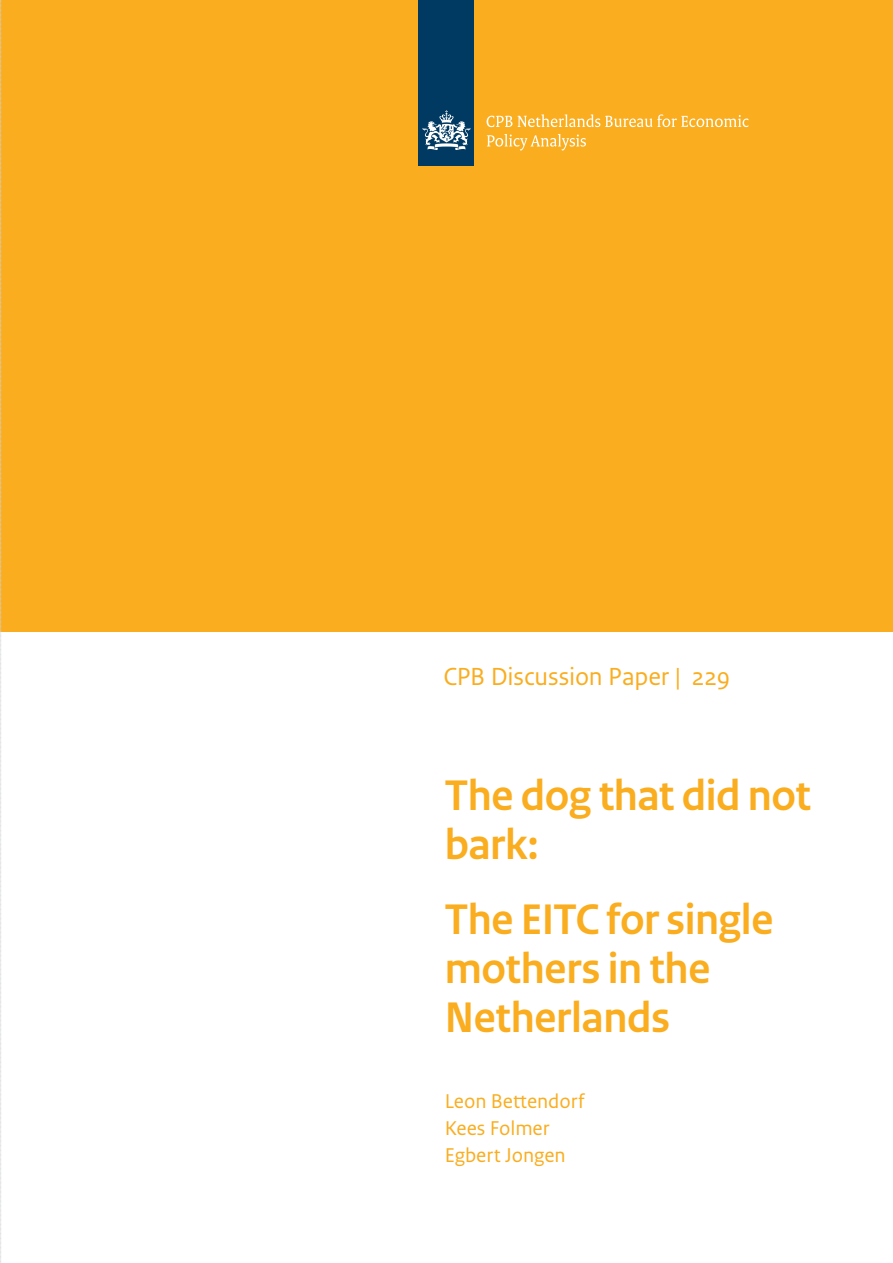
<style>
.page{position:relative;width:893px;height:1263px;background:#fff}
.page>*{position:absolute;margin:0;border:0;box-sizing:border-box;transform-origin:0 0}
.t1{font:700 45px/49.2px "Rijksoverheid Sans Heading";letter-spacing:-.005em;color:#faad1e}
.t2{font:26.1px "Rijksoverheid Sans Text";letter-spacing:-.005em;color:#faad1e}
.t3{font:21px/26.7px "Rijksoverheid Sans Text";letter-spacing:-.005em;color:#faad1e}
</style>
<div class="page">
<div style="left:0;top:0;width:893px;height:631px;background:#faad1e"></div>
<div style="left:419px;top:0;width:55px;height:166px;background:#003a62"></div>
<svg style="left:423px;top:110px;width:47px;height:40px"></svg>
<svg style="left:487px;top:114px;width:261px;height:13px"></svg>
<svg style="left:487px;top:134px;width:99px;height:17px"></svg>
<svg style="left:0;top:0;width:2px;height:1263px"></svg>
<p class="t2" style="left:443px;top:661px;width:288px">CPB Discussion Paper | 229</p>
<p class="t1" style="left:445px;top:772px;width:368px">The dog that did not bark:</p>
<p class="t1" style="left:445px;top:896px;width:330px">The EITC for single mothers in the<br>Netherlands</p>
<p class="t3" style="left:445px;top:1088px;width:142px">Leon Bettendorf<br>Kees Folmer<br>Egbert Jongen</p>
</div>
